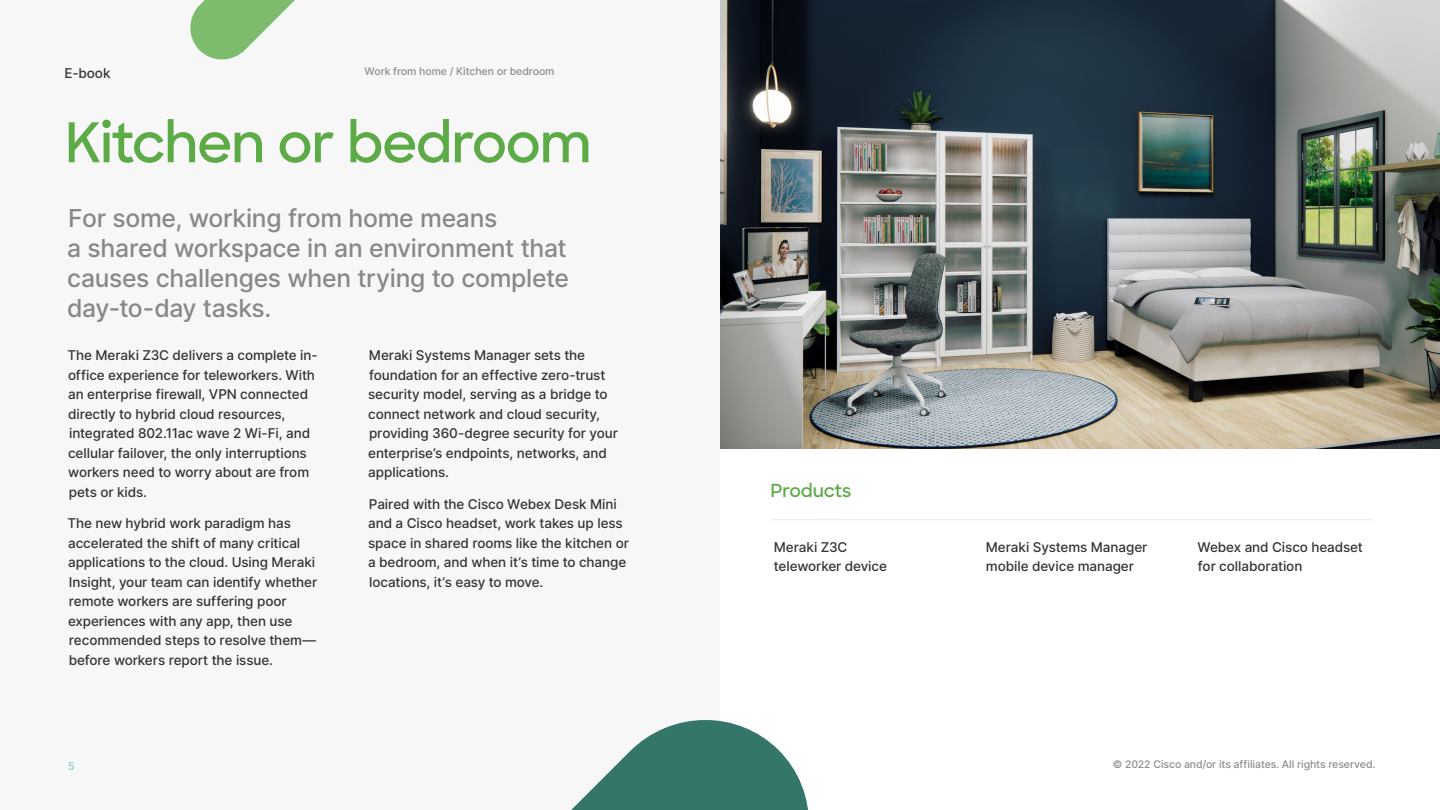
<style>
.page{position:relative;width:1440px;height:810px;background:#fff}
.page>*{position:absolute;margin:0;border:0;box-sizing:border-box;transform-origin:0 0}
.t1{font:600 54.75px "Sharp Sans";letter-spacing:-.025em;color:#5cab47}
.t2{font:500 24.75px/30px "Inter";letter-spacing:-.015em;color:#888}
.t3{font:600 18px "Sharp Sans";letter-spacing:-.01em;color:#5cab47}
.t4{font:500 13.5px/19.5px "Inter";letter-spacing:-.005em;color:#333}
.t5{font:500 10.5px "Inter";letter-spacing:-.005em;color:#8a8c8f}
.t6{font:500 10.5px "Inter";color:#87c9c9}
</style>
<div class="page">
<div style="left:0;top:0;width:720px;height:810px;background:#f7f7f7"></div>
<svg style="left:571px;top:720px;width:237px;height:90px;fill:#35766a"></svg>
<svg style="left:190px;top:0;width:105px;height:60px"></svg>
<hr style="left:772px;top:519px;width:600px;height:1px;background:#e8e8e8">
<img style="left:720px;top:0;width:720px;height:448px">
<p class="t4" style="left:64px;top:63px;width:48px">E-book</p>
<p class="t5" style="left:365px;top:63px;width:191px">Work from home / Kitchen or bedroom</p>
<h1 class="t1" style="left:65px;top:102px;width:528px">Kitchen or bedroom</h1>
<h2 class="t2" style="left:67px;top:203px;width:503px">For some, working from home means<br>a shared workspace in an environment that causes challenges when trying to complete day-to-day tasks.</h2>
<p class="t4" style="left:67px;top:345px;width:252px">The Meraki Z3C delivers a complete in&shy;office experience for teleworkers. With an enterprise firewall, VPN connected directly to hybrid cloud resources, integrated 802.11ac wave 2 Wi-Fi, and cellular failover, the only interruptions workers need to worry about are from pets or kids.</p>
<p class="t4" style="left:67px;top:513px;width:251px">The new hybrid work paradigm has accelerated the shift of many critical applications to the cloud. Using Meraki Insight, your team can identify whether remote workers are suffering poor experiences with any app, then use recommended steps to resolve them— before workers report the issue.</p>
<p class="t4" style="left:368px;top:345px;width:251px">Meraki Systems Manager sets the foundation for an effective zero-trust security model, serving as a bridge to connect network and cloud security, providing 360-degree security for your enterprise’s endpoints, networks, and applications.</p>
<p class="t4" style="left:368px;top:494px;width:262px">Paired with the Cisco Webex Desk Mini and a Cisco headset, work takes up less space in shared rooms like the kitchen or a bedroom, and when it’s time to change locations, it’s easy to move.</p>
<h3 class="t3" style="left:771px;top:478px;width:82px">Products</h3>
<p class="t4" style="left:774px;top:537px;width:115px">Meraki Z3C teleworker device</p>
<p class="t4" style="left:986px;top:537px;width:163px">Meraki Systems Manager mobile device manager</p>
<p class="t4" style="left:1197px;top:537px;width:167px">Webex and Cisco headset for collaboration</p>
<p class="t6" style="left:68px;top:758px;width:8px">5</p>
<p class="t5" style="left:1113px;top:757px;width:264px">© 2022 Cisco and/or its affiliates. All rights reserved.</p>
</div>
